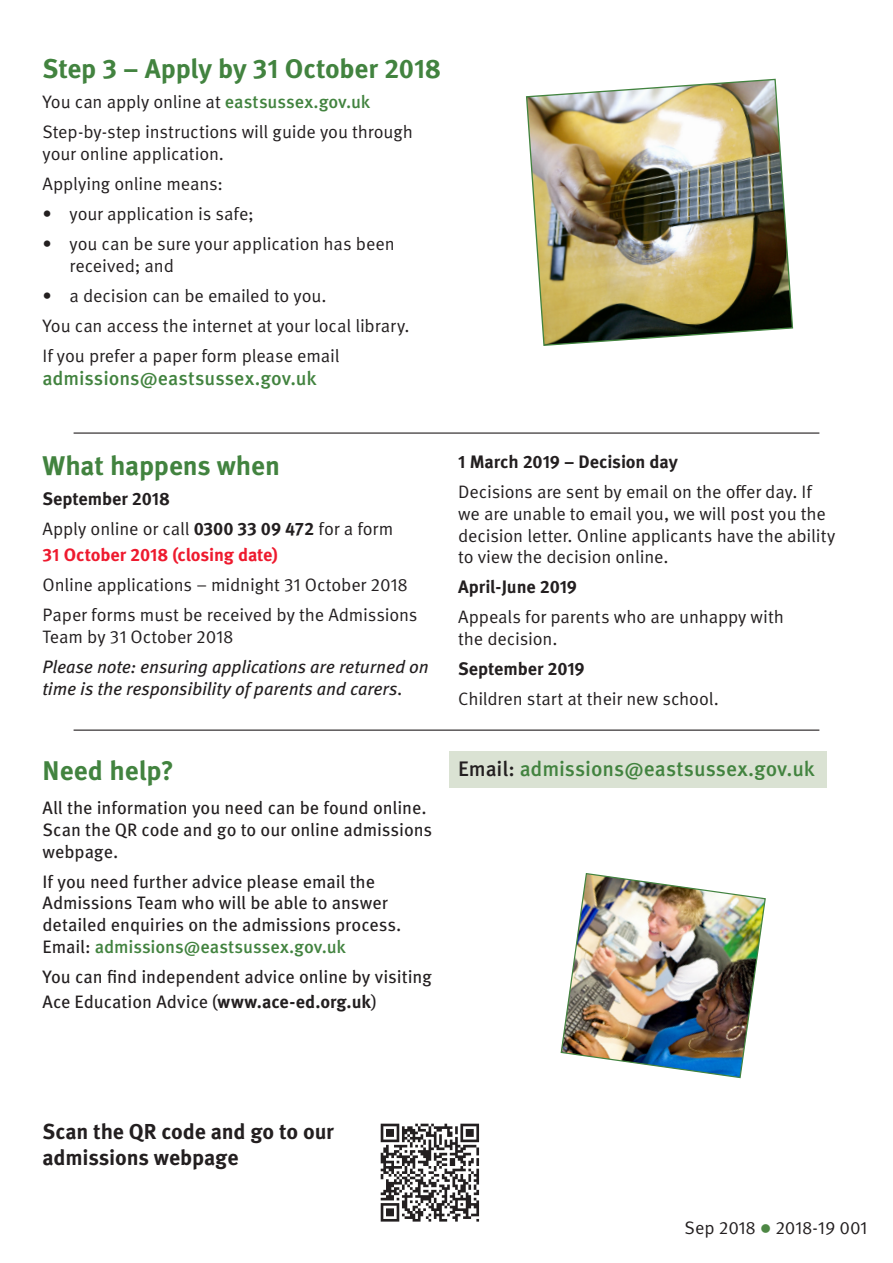
<style>
.page{position:relative;width:893px;height:1263px;background:#fff}
.page>*{position:absolute;margin:0;border:0;box-sizing:border-box;transform-origin:0 0}
.t1{font:700 27px "Meta Pro";letter-spacing:-.005em;color:#42833f}
.t2{font:700 21.6px/26px "Meta Pro";letter-spacing:-.01em;color:#231f20}
.t3{font:500 21px "Meta Pro";color:#42833f}
.t4{font:500 19.5px "Meta Pro";color:#42833f}
.t5{font:18px/21.6px "Meta Pro";letter-spacing:-.01em;color:#231f20}
.t6{font:18px/21.6px "Meta Pro";letter-spacing:-.005em;color:#231f20}
.t7{font:italic 18px/21.6px "Meta Pro";letter-spacing:-.01em;color:#231f20}
.t8{font:700 18px "Meta Pro";letter-spacing:-.005em;color:#231f20}
.t9{font:700 18px "Meta Pro";letter-spacing:-.005em;color:#ee1a2e}
.s1{font-weight:500;color:#42833f}
.s2{font-weight:700}
.s3{color:#231f20}
.s4{color:#4d8744}
</style>
<div class="page">
<img style="left:380px;top:1123px;width:100px;height:99px">
<img style="left:560px;top:873px;width:206px;height:206px">
<img style="left:526px;top:78px;width:268px;height:268px">
<div style="left:450px;top:752px;width:377px;height:36px;background:#dae2d3"></div>
<hr style="left:74px;top:729px;width:745px;height:2px;background:#231f20">
<hr style="left:74px;top:432px;width:745px;height:2px;background:#231f20">
<p class="t1" style="left:43px;top:51px;width:400px">Step 3 – Apply by 31 October 2018</p>
<p class="t5" style="left:43px;top:91px;width:329px">You can apply online at <span class="s1">eastsussex.gov.uk</span></p>
<p class="t5" style="left:43px;top:121px;width:372px">Step-by-step instructions will guide you through your online application.</p>
<p class="t5" style="left:43px;top:173px;width:182px">Applying online means:</p>
<p class="t5" style="left:43px;top:203px;width:213px">• your application is safe;</p>
<p class="t5" style="left:70px;top:233px;width:327px;text-indent:-27px">• you can be sure your application has been received; and</p>
<p class="t5" style="left:43px;top:285px;width:286px">• a decision can be emailed to you.</p>
<p class="t5" style="left:43px;top:315px;width:369px">You can access the internet at your local library.</p>
<p class="t5" style="left:43px;top:345px;width:299px">If you prefer a paper form please email</p>
<p class="t4" style="left:43px;top:366px;width:276px">admissions@eastsussex.gov.uk</p>
<p class="t1" style="left:43px;top:449px;width:239px">What happens when</p>
<p class="t8" style="left:43px;top:487px;width:129px">September 2018</p>
<p class="t5" style="left:43px;top:518px;width:352px">Apply online or call <span class="s2">0300 33 09 472</span> for a form</p>
<p class="t9" style="left:43px;top:543px;width:237px">31 October 2018 (closing date)</p>
<p class="t5" style="left:43px;top:574px;width:367px">Online applications – midnight 31 October 2018</p>
<p class="t5" style="left:43px;top:604px;width:377px">Paper forms must be received by the Admissions<br>Team by 31 October 2018</p>
<p class="t7" style="left:43px;top:656px;width:388px">Please note: ensuring applications are returned on time is the responsibility of parents and carers.</p>
<p class="t1" style="left:43px;top:754px;width:133px">Need help?</p>
<p class="t6" style="left:43px;top:797px;width:391px">All the information you need can be found online.<br>Scan the QR code and go to our online admissions webpage.</p>
<p class="t6" style="left:43px;top:871px;width:360px">If you need further advice please email the Admissions Team who will be able to answer detailed enquiries on the admissions process.<br>Email: <span class="s1">admissions@eastsussex.gov.uk</span></p>
<p class="t6" style="left:43px;top:964px;width:391px;line-height:25.2px">You can find independent advice online by visiting<br>Ace Education Advice (<span class="s2">www.ace-ed.org.uk</span>)</p>
<p class="t8" style="left:458px;top:451px;width:221px">1 March 2019 – Decision day</p>
<p class="t5" style="left:458px;top:482px;width:379px">Decisions are sent by email on the offer day. If we are unable to email you, we will post you the decision letter. Online applicants have the ability to view the decision online.</p>
<p class="t8" style="left:458px;top:576px;width:120px">April-June 2019</p>
<p class="t5" style="left:458px;top:607px;width:327px">Appeals for parents who are unhappy with the decision.</p>
<p class="t8" style="left:458px;top:657px;width:128px">September 2019</p>
<p class="t5" style="left:458px;top:688px;width:262px">Children start at their new school.</p>
<p class="t3" style="left:458px;top:755px;width:358px"><span class="s3">Email:</span> admissions@eastsussex.gov.uk</p>
<p class="t2" style="left:43px;top:1119px;width:293px">Scan the QR code and go to our admissions webpage</p>
<p class="t5" style="left:685px;top:1217px;width:184px">Sep 2018 <span class="s4">●</span> 2018-19 001</p>
</div>
